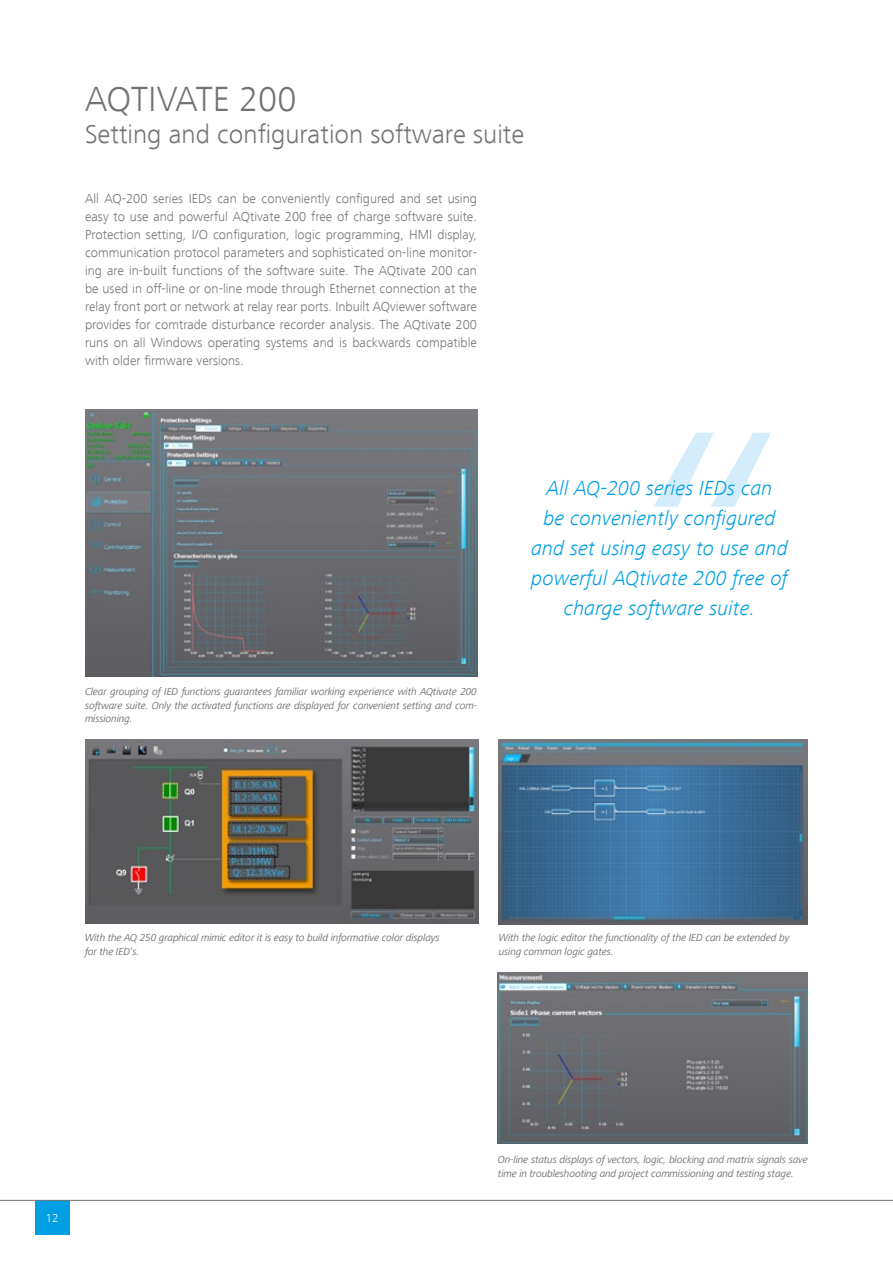
<style>
.page{position:relative;width:893px;height:1263px;background:#fff}
.page>*{position:absolute;margin:0;border:0;box-sizing:border-box;transform-origin:0 0}
.t1{font:300 36px "Frutiger Next LT";color:#747373}
.t2{font:300 27px "Frutiger Next LT";color:#747373}
.t3{font:italic 300 21px/30px "Frutiger Next LT";color:#009fe3;text-align:center}
.t4{font:300 13.5px/18px "Frutiger Next LT";color:#747373;text-align:justify}
.t5{font:300 12px "Frutiger Next LT";color:#fff}
.t6{font:italic 10.5px/13.5px "Frutiger Next LT";letter-spacing:-.02em;color:#747373}
</style>
<div class="page">
<div style="left:35px;top:1200px;width:35px;height:35px;background:#009fe3"></div>
<hr style="left:0;top:1200px;width:893px;height:1px;background:#747373">
<svg style="left:653px;top:433px;width:118px;height:74px"></svg>
<img style="left:498px;top:972px;width:310px;height:172px">
<img style="left:85px;top:410px;width:392px;height:266px">
<img style="left:499px;top:740px;width:309px;height:184px">
<img style="left:85px;top:740px;width:394px;height:184px">
<h1 class="t1" style="left:85px;top:79px;width:213px">AQTIVATE 200</h1>
<h2 class="t2" style="left:85px;top:120px;width:441px">Setting and configuration software suite</h2>
<p class="t4" style="left:85px;top:190px;width:393px">All AQ-200 series IEDs can be conveniently configured and set using easy to use and powerful AQtivate 200 free of charge software suite.<br>Protection setting, I/O configuration, logic programming, HMI display, communication protocol parameters and sophisticated on-line monitor&shy;ing are in-built functions of the software suite. The AQtivate 200 can be used in off-line or on-line mode through Ethernet connection at the relay front port or network at relay rear ports. Inbuilt AQviewer software provides for comtrade disturbance recorder analysis. The AQtivate 200 runs on all Windows operating systems and is backwards compatible with older firmware versions.</p>
<p class="t6" style="left:85px;top:685px;width:394px;text-align:justify">Clear grouping of IED functions guarantees familiar working experience with AQtivate 200 software suite. Only the activated functions are displayed for convenient setting and com&shy;missioning.</p>
<h3 class="t3" style="left:531px;top:473px;width:258px">All AQ-200 series IEDs can<br>be conveniently configured and set using easy to use and powerful AQtivate 200 free of charge software suite.</h3>
<p class="t6" style="left:85px;top:931px;width:356px">With the AQ 250 graphical mimic editor it is easy to build informative color displays for the IED’s.</p>
<p class="t6" style="left:499px;top:931px;width:292px">With the logic editor the functionality of the IED can be extended by using common logic gates.</p>
<p class="t5" style="left:46px;top:1212px;width:14px">12</p>
<p class="t6" style="left:498px;top:1153px;width:311px">On-line status displays of vectors, logic, blocking and matrix signals save time in troubleshooting and project commissioning and testing stage.</p>
</div>
